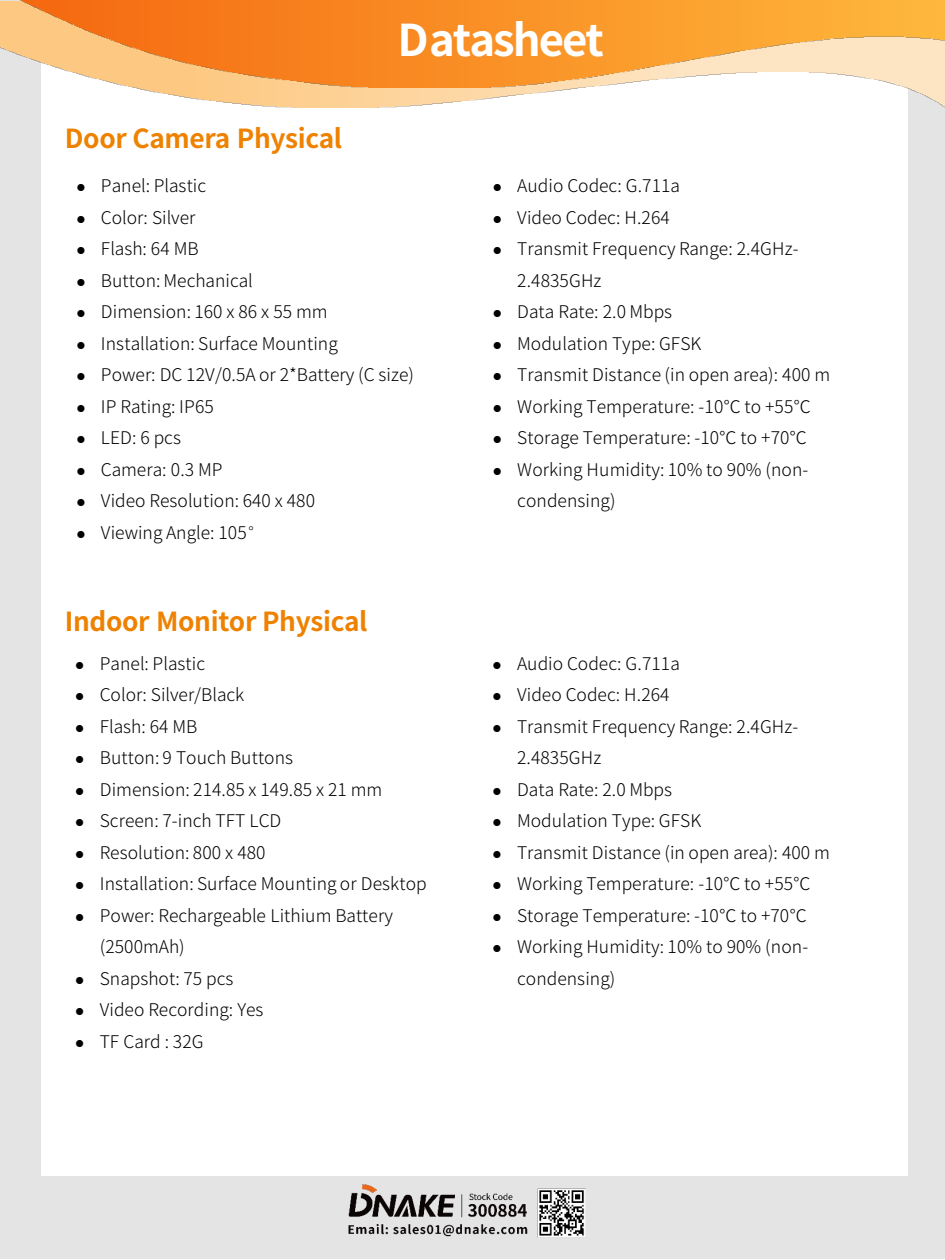
<style>
.page{position:relative;width:945px;height:1260px;background:#fff}
.page>*{position:absolute;margin:0;border:0;box-sizing:border-box;transform-origin:0 0}
.t1{font:700 43.75px "Source Han Sans CN";letter-spacing:-.045em;color:#fff}
.t2{font:700 26.25px "Source Han Sans CN";letter-spacing:-.015em;color:#ee8200}
.t3{font:300 17.5px/31.5px "Source Han Sans CN";letter-spacing:.005em;color:#000}
.s1{font-family:"Sim Sun";font-weight:400}
</style>
<div class="page">
<div style="left:0;top:1px;width:945px;height:1258px;background:#e4e4e4"></div>
<div style="left:41px;top:61px;width:867px;height:1115px;background:#fff"></div>
<img style="left:0;top:0;width:945px;height:108px">
<img style="left:17px;top:0;width:928px;height:88px">
<img style="left:348px;top:1184px;width:238px;height:54px">
<h2 class="t2" style="left:65px;top:123px;width:279px">Door Camera Physical</h2>
<h1 class="t1" style="left:398px;top:16px;width:208px">Datasheet</h1>
<p class="t3" style="left:76px;top:170px;width:131px">● Panel: Plastic</p>
<p class="t3" style="left:76px;top:202px;width:120px">● Color: Silver</p>
<p class="t3" style="left:76px;top:233px;width:124px">● Flash: 64 MB</p>
<p class="t3" style="left:76px;top:265px;width:178px">● Button: Mechanical</p>
<p class="t3" style="left:76px;top:296px;width:253px">● Dimension: 160 x 86 x 55 mm</p>
<p class="t3" style="left:76px;top:328px;width:263px">● Installation: Surface Mounting</p>
<p class="t3" style="left:76px;top:359px;width:339px">● Power: DC 12V/0.5A or 2*Battery (C size)</p>
<p class="t3" style="left:76px;top:391px;width:139px">● IP Rating: IP65</p>
<p class="t3" style="left:76px;top:422px;width:106px">● LED: 6 pcs</p>
<p class="t3" style="left:76px;top:454px;width:148px">● Camera: 0.3 MP</p>
<p class="t3" style="left:76px;top:485px;width:240px">● Video Resolution: 640 x 480</p>
<p class="t3" style="left:76px;top:517px;width:189px">● Viewing Angle: 105<span class="s1">°</span></p>
<h2 class="t2" style="left:65px;top:606px;width:304px">Indoor Monitor Physical</h2>
<p class="t3" style="left:75px;top:647px;width:131px">● Panel: Plastic</p>
<p class="t3" style="left:75px;top:679px;width:171px">● Color: Silver/Black</p>
<p class="t3" style="left:75px;top:710px;width:124px">● Flash: 64 MB</p>
<p class="t3" style="left:75px;top:742px;width:219px">● Button: 9 Touch Buttons</p>
<p class="t3" style="left:75px;top:773px;width:309px">● Dimension: 214.85 x 149.85 x 21 mm</p>
<p class="t3" style="left:75px;top:805px;width:208px">● Screen: 7-inch TFT LCD</p>
<p class="t3" style="left:75px;top:836px;width:192px">● Resolution: 800 x 480</p>
<p class="t3" style="left:75px;top:868px;width:353px">● Installation: Surface Mounting or Desktop</p>
<p class="t3" style="left:100px;top:899px;width:295px;text-indent:-24px">● Power: Rechargeable Lithium Battery (2500mAh)</p>
<p class="t3" style="left:75px;top:962px;width:160px">● Snapshot: 75 pcs</p>
<p class="t3" style="left:75px;top:994px;width:190px">● Video Recording: Yes</p>
<p class="t3" style="left:75px;top:1025px;width:130px">● TF Card : 32G</p>
<p class="t3" style="left:493px;top:170px;width:189px">● Audio Codec: G.711a</p>
<p class="t3" style="left:493px;top:202px;width:179px">● Video Codec: H.264</p>
<p class="t3" style="left:517px;top:233px;width:283px;text-indent:-24px">● Transmit Frequency Range: 2.4GHz-<br>2.4835GHz</p>
<p class="t3" style="left:493px;top:296px;width:181px">● Data Rate: 2.0 Mbps</p>
<p class="t3" style="left:493px;top:328px;width:210px">● Modulation Type: GFSK</p>
<p class="t3" style="left:493px;top:359px;width:339px">● Transmit Distance (in open area): 400 m</p>
<p class="t3" style="left:493px;top:391px;width:320px">● Working Temperature: -10℃ to +55℃</p>
<p class="t3" style="left:493px;top:422px;width:316px">● Storage Temperature: -10℃ to +70℃</p>
<p class="t3" style="left:517px;top:454px;width:293px;text-indent:-24px">● Working Humidity: 10% to 90% (non&shy;condensing)</p>
<p class="t3" style="left:493px;top:647px;width:189px">● Audio Codec: G.711a</p>
<p class="t3" style="left:493px;top:679px;width:179px">● Video Codec: H.264</p>
<p class="t3" style="left:517px;top:710px;width:283px;text-indent:-24px">● Transmit Frequency Range: 2.4GHz-<br>2.4835GHz</p>
<p class="t3" style="left:493px;top:773px;width:181px">● Data Rate: 2.0 Mbps</p>
<p class="t3" style="left:493px;top:805px;width:210px">● Modulation Type: GFSK</p>
<p class="t3" style="left:493px;top:836px;width:339px">● Transmit Distance (in open area): 400 m</p>
<p class="t3" style="left:493px;top:868px;width:320px">● Working Temperature: -10℃ to +55℃</p>
<p class="t3" style="left:493px;top:899px;width:316px">● Storage Temperature: -10℃ to +70℃</p>
<p class="t3" style="left:517px;top:931px;width:293px;text-indent:-24px">● Working Humidity: 10% to 90% (non&shy;condensing)</p>
</div>
